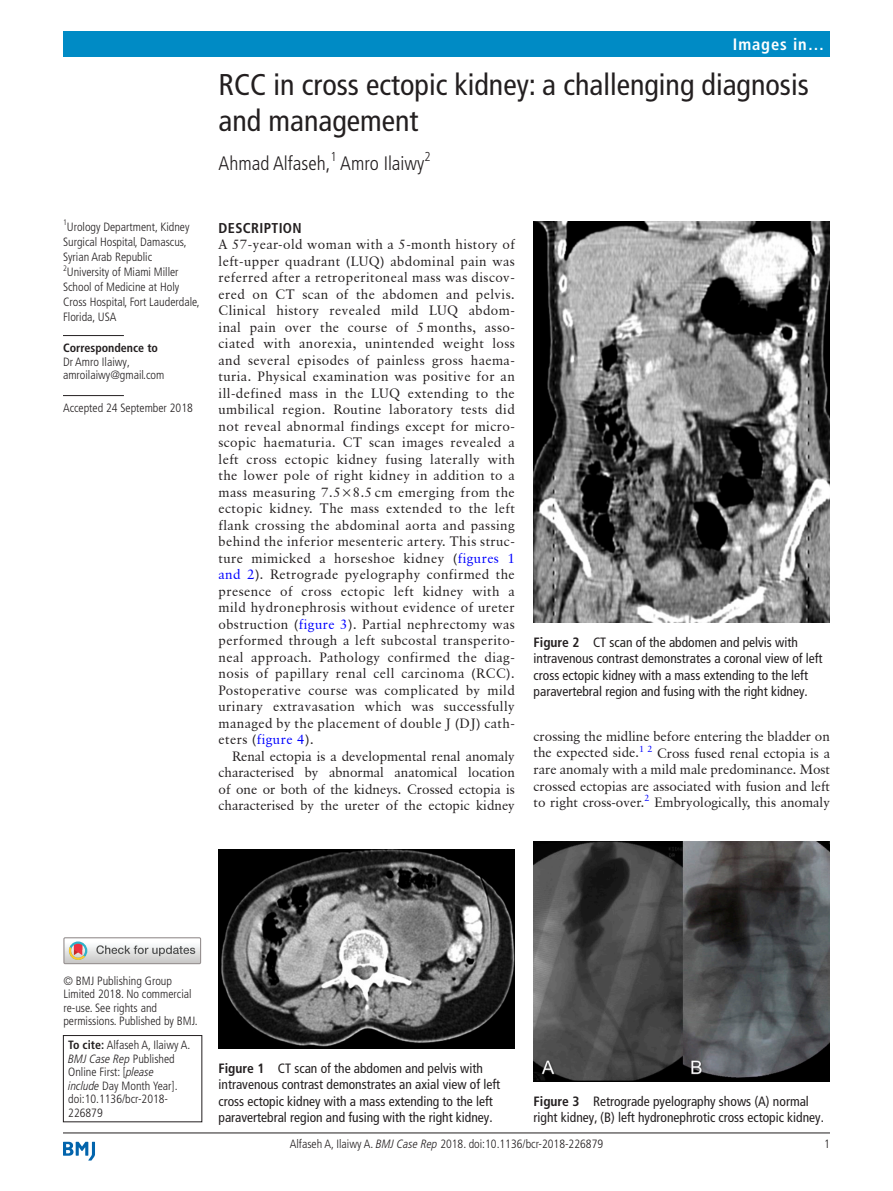
<style>
.page{position:relative;width:893px;height:1191px;background:#fff}
.page>*{position:absolute;margin:0;border:0;box-sizing:border-box;transform-origin:0 0}
.t1{font:condensed 30px/36px "Frutiger LT Pro";color:#231f20}
.t2{font:300 condensed 19.5px "Frutiger LT Pro";color:#231f20}
.t3{font:700 condensed 16.5px "Frutiger LT Std";letter-spacing:.055em;color:#fff}
.t4{font:700 condensed 14.25px "Frutiger LT Pro";letter-spacing:.025em;color:#231f20}
.t5{font:13.5px/16.5px "Classical Garamond BT";color:#231f20;text-align:justify}
.t6{font:condensed 13.5px/16.5px "Frutiger LT Pro";color:#231f20}
.t7{font:300 condensed 12px/13.5px "Frutiger LT Pro";color:#231f20}
.t8{font:700 condensed 12px "Frutiger LT Pro";color:#231f20}
.s1{color:#00f}
.s2{font-weight:700}
.s3{font-style:italic}
</style>
<div class="page">
<hr style="left:63px;top:1132px;width:767px;height:1px;background:#231f20">
<svg style="left:63px;top:1141px;width:32px;height:19px"></svg>
<div style="left:63px;top:31px;width:767px;height:25px;background:#008bc5"></div>
<div style="left:63px;top:1035px;width:139px;height:87px;border:1px solid #231f20"></div>
<hr style="left:63px;top:335px;width:61px;height:1px;background:#231f20">
<hr style="left:63px;top:395px;width:61px;height:1px;background:#231f20">
<div style="left:63px;top:937px;width:138px;height:27px;border:1px solid #969090"></div>
<svg style="left:64px;top:937px;width:137px;height:26px"></svg>
<img style="left:219px;top:849px;width:296px;height:199px">
<img style="left:534px;top:222px;width:296px;height:400px">
<img style="left:534px;top:842px;width:296px;height:239px">
<p class="t7" style="left:63px;top:219px;width:138px;line-height:15px"><sup>1</sup>Urology Department, Kidney<br>Surgical Hospital, Damascus,<br>Syrian Arab Republic<br><sup>2</sup>University of Miami Miller<br>School of Medicine at Holy<br>Cross Hospital, Fort Lauderdale,<br>Florida, USA</p>
<p class="t8" style="left:63px;top:341px;width:97px">Correspondence to</p>
<p class="t7" style="left:63px;top:355px;width:103px">Dr Amro Ilaiwy, amroilaiwy@gmail.com</p>
<p class="t7" style="left:63px;top:402px;width:131px">Accepted 24 September 2018</p>
<p class="t3" style="left:733px;top:34px;width:93px">Images in…</p>
<h1 class="t1" style="left:219px;top:66px;width:592px">RCC in cross ectopic kidney: a challenging diagnosis and management</h1>
<h2 class="t2" style="left:219px;top:152px;width:214px">Ahmad Alfaseh,<sup>1</sup> Amro Ilaiwy<sup>2</sup></h2>
<p class="t4" style="left:219px;top:219px;width:85px">Description</p>
<p class="t5" style="left:219px;top:236px;width:298px">A 57-year-old woman with a 5-month history of left-upper quadrant (LUQ) abdominal pain was referred after a retroperitoneal mass was discov&shy;ered on CT scan of the abdomen and pelvis.<br>Clinical history revealed mild LUQ abdom&shy;inal pain over the course of 5 months, asso&shy;ciated with anorexia, unintended weight loss and several episodes of painless gross haema&shy;turia. Physical examination was positive for an ill-defined mass in the LUQ extending to the umbilical region. Routine laboratory tests did not reveal abnormal findings except for micro&shy;scopic haematuria. CT scan images revealed a left cross ectopic kidney fusing laterally with the lower pole of right kidney in addition to a mass measuring 7.5×8.5 cm emerging from the ectopic kidney. The mass extended to the left flank crossing the abdominal aorta and passing behind the inferior mesenteric artery. This struc&shy;ture mimicked a horseshoe kidney (<span class="s1">figures 1 and 2</span>). Retrograde pyelography confirmed the presence of cross ectopic left kidney with a mild hydronephrosis without evidence of ureter obstruction (<span class="s1">figure 3</span>). Partial nephrectomy was performed through a left subcostal transperito&shy;neal approach. Pathology confirmed the diag&shy;nosis of papillary renal cell carcinoma (RCC).<br>Postoperative course was complicated by mild urinary extravasation which was successfully managed by the placement of double J (DJ) cath&shy;eters (<span class="s1">figure 4</span>).</p>
<p class="t5" style="left:219px;top:747px;width:298px;text-indent:14px">Renal ectopia is a developmental renal anomaly characterised by abnormal anatomical location of one or both of the kidneys. Crossed ectopia is characterised by the ureter of the ectopic kidney</p>
<p class="t6" style="left:534px;top:633px;width:290px"><span class="s2">Figure 2</span> CT scan of the abdomen and pelvis with intravenous contrast demonstrates a coronal view of left cross ectopic kidney with a mass extending to the left paravertebral region and fusing with the right kidney.</p>
<p class="t5" style="left:534px;top:728px;width:298px">crossing the midline before entering the bladder on the expected side.<sup>1</sup> <sup>2</sup> Cross fused renal ectopia is a rare anomaly with a mild male predominance. Most crossed ectopias are associated with fusion and left to right cross-over.<sup>2</sup> Embryologically, this anomaly</p>
<p class="t7" style="left:63px;top:973px;width:136px">© BMJ Publishing Group<br>Limited 2018. No commercial re-use. See rights and permissions. Published by BMJ.</p>
<p class="t7" style="left:68px;top:1038px;width:124px"><span class="s2">To cite:</span> Alfaseh A, Ilaiwy A.<br><span class="s3">BMJ Case Rep</span> Published<br>Online First: [<span class="s3">please<br>include</span> Day Month Year]. doi:10.1136/bcr-2018-<br>226879</p>
<p class="t6" style="left:219px;top:1059px;width:283px"><span class="s2">Figure 1</span> CT scan of the abdomen and pelvis with intravenous contrast demonstrates an axial view of left cross ectopic kidney with a mass extending to the left paravertebral region and fusing with the right kidney.</p>
<p class="t6" style="left:534px;top:1092px;width:292px"><span class="s2">Figure 3</span> Retrograde pyelography shows (A) normal right kidney, (B) left hydronephrotic cross ectopic kidney.</p>
<p class="t7" style="left:290px;top:1136px;width:315px">Alfaseh A, Ilaiwy A. <span class="s3">BMJ Case Rep</span> 2018. doi:10.1136/bcr-2018-226879</p>
<p class="t7" style="left:824px;top:1136px;width:7px">1</p>
</div>
